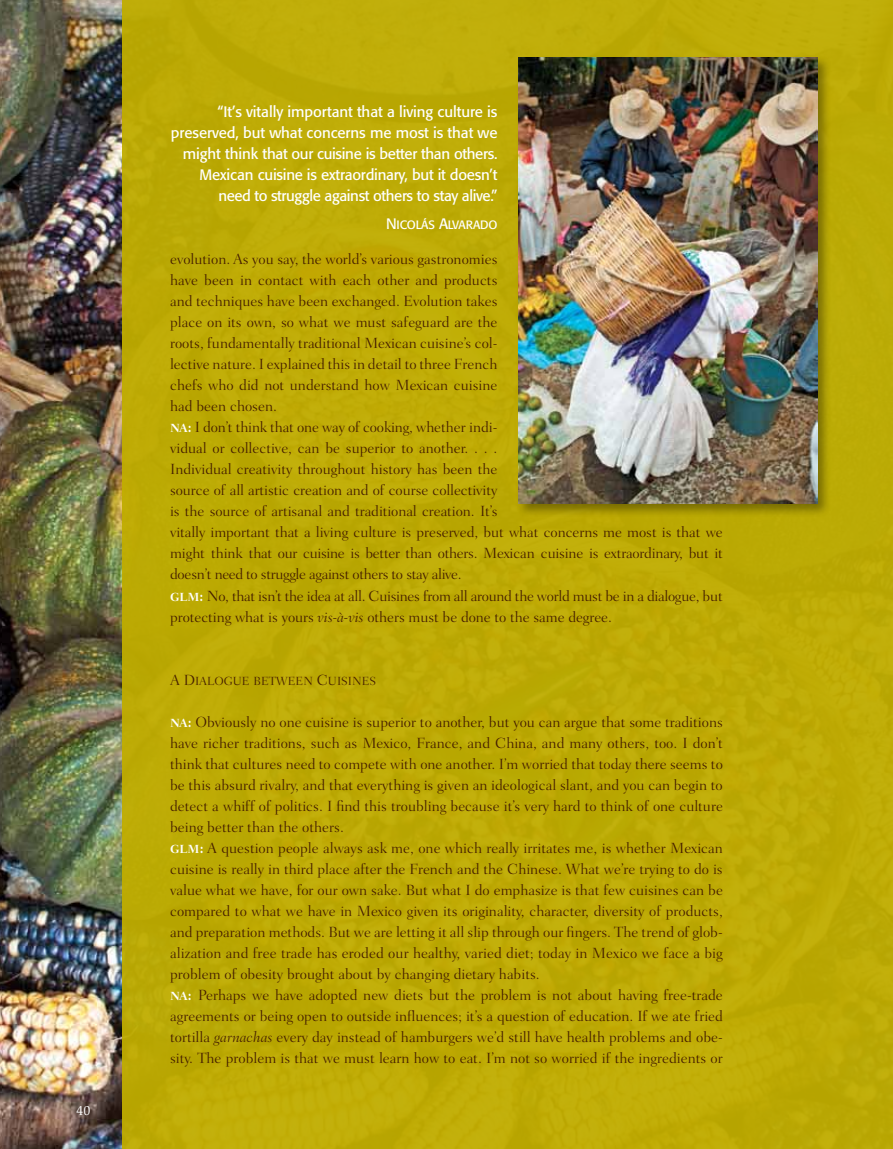
<style>
.page{position:relative;width:893px;height:1149px;background:#fff}
.page>*{position:absolute;margin:0;border:0;box-sizing:border-box;transform-origin:0 0}
.t1{font:300 15px/21px "Fairfield LH";color:#441d00}
.t2{font:15px/21px "Formata";letter-spacing:-.015em;color:#fff;text-align:right}
.t3{font:13.5px "Slimbach";color:#fff}
.t4{font:12px "Fairfield LH Light SC800";color:#441d00}
.t5{font:12px "Formata Regular SC800";letter-spacing:-.015em;color:#fff}
.s1{font-size:15px}
.s2{font-family:"Fairfield LH Bold SC800";font-weight:400;font-size:12px;color:#fff}
.s3{font-weight:700;color:#fff}
.s4{font-style:italic}
</style>
<div class="page">
<img style="left:0;top:0;width:122px;height:1148px">
<div style="left:122px;top:0;width:771px;height:1148px;background:#c0ad00"></div>
<div style="left:516px;top:55px;width:315px;height:462px;background:#000;opacity:.35"></div>
<img style="left:519px;top:57px;width:298px;height:446px">
<p class="t3" style="left:77px;top:1102px;width:15px">40</p>
<p class="t2" style="left:171px;top:101px;width:328px">“It’s vitally important that a living culture is preserved, but what concerns me most is that we might think that our cuisine is better than others.<br>Mexican cuisine is extraordinary, but it doesn’t need to struggle against others to stay alive.”</p>
<p class="t5" style="left:386px;top:218px;width:113px"><span class="s1">N</span> ICOLÁS <span class="s1">A</span>LVARADO</p>
<p class="t1" style="left:170px;top:249px;width:554px">evolution. As you say, the world’s various gastronomies<br>have been in contact with each other and products<br>and techniques have been exchanged. Evolution takes<br>place on its own, so what we must safeguard are the<br>roots, fundamentally traditional Mexican cuisine’s col-<br>lective nature. I explained this in detail to three French<br>chefs who did not understand how Mexican cuisine<br>had been chosen.<br><span class="s2">NA</span><span class="s3">:</span> I don’t think that one way of cooking, whether indi-<br>vidual or collective, can be superior to another. . . .<br>Individual creativity throughout history has been the<br>source of all artistic creation and of course collectivity<br>is the source of artisanal and traditional creation. It’s<br>vitally important that a living culture is preserved, but what concerns me most is that we might think that our cuisine is better than others. Mexican cuisine is extraordinary, but it doesn’t need to struggle against others to stay alive.<br><span class="s2">GLM</span><span class="s3">:</span> No, that isn’t the idea at all. Cuisines from all around the world must be in a dialogue, but protecting what is yours <span class="s4">vis-à-vis</span> others must be done to the same degree.</p>
<p class="t4" style="left:170px;top:673px;width:208px"><span class="s1">A D</span>IALOGUE BETWEEN <span class="s1">C</span>UISINES</p>
<p class="t1" style="left:170px;top:711px;width:554px"><span class="s2">NA</span><span class="s3">:</span> Obviously no one cuisine is superior to another, but you can argue that some traditions have richer traditions, such as Mexico, France, and China, and many others, too. I don’t think that cultures need to compete with one another. I’m worried that today there seems to be this absurd rivalry, and that everything is given an ideological slant, and you can begin to detect a whiff of politics. I find this troubling because it’s very hard to think of one culture being better than the others.<br><span class="s2">GLM</span><span class="s3">:</span> A question people always ask me, one which really irritates me, is whether Mexican cuisine is really in third place after the French and the Chinese. What we’re trying to do is value what we have, for our own sake. But what I do emphasize is that few cuisines can be compared to what we have in Mexico given its originality, character, diversity of products, and preparation methods. But we are letting it all slip through our fingers. The trend of glob&shy;alization and free trade has eroded our healthy, varied diet; today in Mexico we face a big problem of obesity brought about by changing dietary habits.<br><span class="s2">NA</span><span class="s3">:</span> Perhaps we have adopted new diets but the problem is not about having free-trade agreements or being open to outside influences; it’s a question of education. If we ate fried tortilla <span class="s4">garnachas</span> every day instead of hamburgers we’d still have health problems and obe&shy;sity. The problem is that we must learn how to eat. I’m not so worried if the ingredients or</p>
</div>
